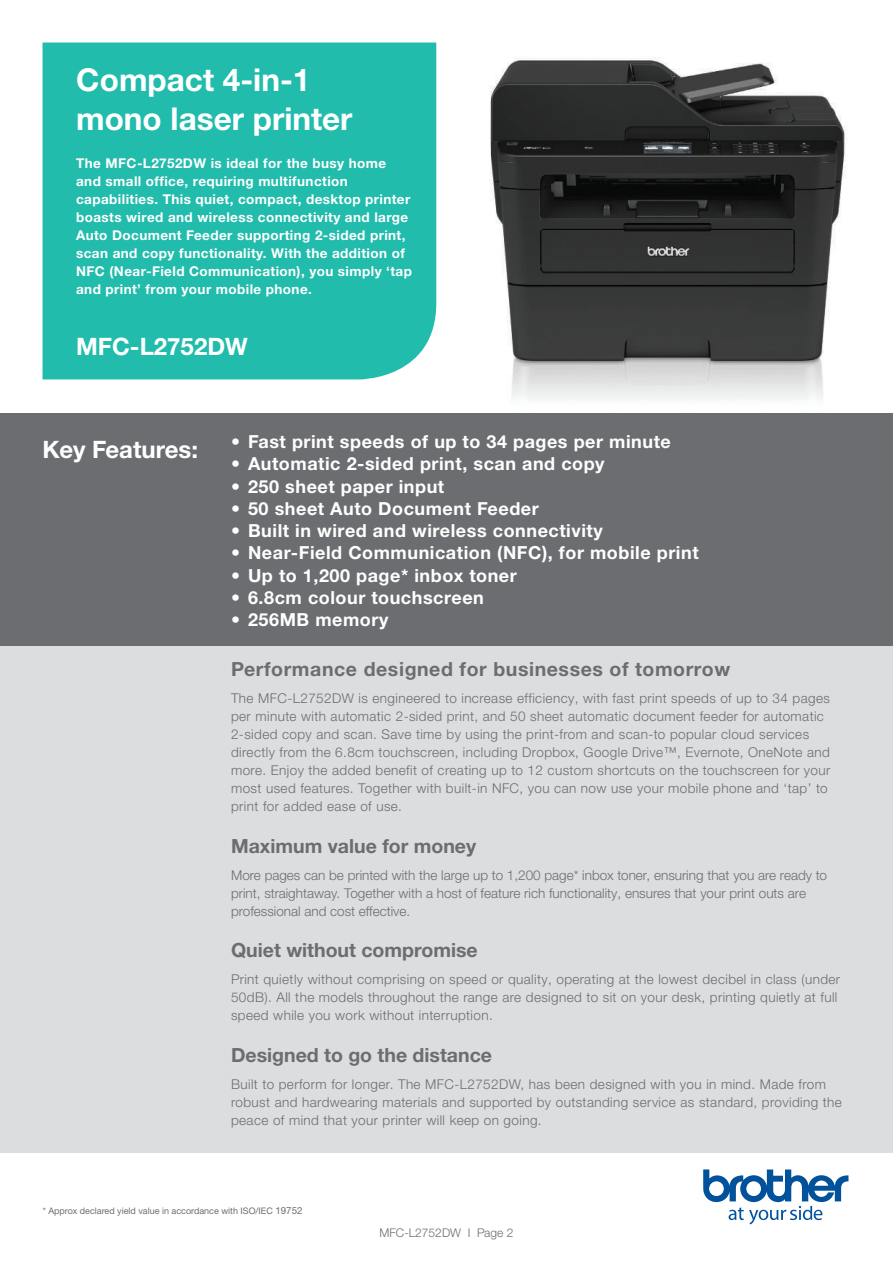
<style>
.page{position:relative;width:893px;height:1263px;background:#fff}
.page>*{position:absolute;margin:0;border:0;box-sizing:border-box;transform-origin:0 0}
.t1{font:700 31.5px/39px "Helvetica Neue LTW1 G";color:#fff}
.t2{font:700 24px "Helvetica Neue LTW1 G";color:#fff}
.t3{font:700 19.5px "Helvetica Neue LTW1 G";color:#6c6d70}
.t4{font:700 19.5px "Helvetica Neue LTW1 G";letter-spacing:.03em;color:#6c6d70}
.t5{font:700 18px "Helvetica Neue LTW1 G";letter-spacing:.03em;color:#fff}
.t6{font:300 13.5px/18px "Helvetica Neue LTW1 G";letter-spacing:.03em;color:#6c6d70}
.t7{font:700 13.5px/18px "Helvetica Neue LTW1 G";letter-spacing:.03em;color:#fff}
.t8{font:300 13.5px/18px "Helvetica Neue LTW1 G";color:#6c6d70}
.t9{font:300 12px "Helvetica Neue LTW1 G";color:#6c6d70}
.t10{font:9px "Helvetica Neue LTW1 G";color:#6c6d70}
.s1{font-size:9.75px}
</style>
<div class="page">
<img style="left:490px;top:57px;width:357px;height:343px">
<svg style="left:703px;top:1169px;width:145px;height:55px"></svg>
<div style="left:0;top:413px;width:893px;height:740px;background:#dcdddf"></div>
<div style="left:43px;top:43px;width:393px;height:336px;background:#22bcac"></div>
<div style="left:0;top:413px;width:893px;height:233px;background:#6c6d70"></div>
<h1 class="t1" style="left:76px;top:60px;width:278px">Compact 4-in-1 mono laser printer</h1>
<p class="t7" style="left:76px;top:154px;width:337px">The MFC-L2752DW is ideal for the busy home and small office, requiring multifunction capabilities. This quiet, compact, desktop printer boasts wired and wireless connectivity and large Auto Document Feeder supporting 2-sided print, scan and copy functionality. With the addition of NFC (Near-Field Communication), you simply ‘tap and print’ from your mobile phone.</p>
<h2 class="t2" style="left:76px;top:332px;width:173px">MFC-L2752DW</h2>
<h2 class="t2" style="left:43px;top:434px;width:157px">Key Features:</h2>
<h3 class="t5" style="left:231px;top:430px;width:441px">• Fast print speeds of up to 34 pages per minute</h3>
<h3 class="t5" style="left:231px;top:453px;width:375px">• Automatic 2-sided print, scan and copy</h3>
<h3 class="t5" style="left:231px;top:475px;width:215px">• 250 sheet paper input</h3>
<h3 class="t5" style="left:231px;top:497px;width:309px">• 50 sheet Auto Document Feeder</h3>
<h3 class="t5" style="left:231px;top:519px;width:373px">• Built in wired and wireless connectivity</h3>
<h3 class="t5" style="left:231px;top:542px;width:469px">• Near-Field Communication (NFC), for mobile print</h3>
<h3 class="t5" style="left:231px;top:564px;width:287px">• Up to 1,200 page* inbox toner</h3>
<h3 class="t5" style="left:231px;top:586px;width:254px">• 6.8cm colour touchscreen</h3>
<h3 class="t5" style="left:231px;top:608px;width:159px">• 256MB memory</h3>
<h3 class="t4" style="left:231px;top:657px;width:501px">Performance designed for businesses of tomorrow</h3>
<p class="t6" style="left:231px;top:689px;width:601px">The MFC-L2752DW is engineered to increase efficiency, with fast print speeds of up to 34 pages per minute with automatic 2-sided print, and 50 sheet automatic document feeder for automatic 2-sided copy and scan. Save time by using the print-from and scan-to popular cloud services directly from the 6.8cm touchscreen, including Dropbox, Google Drive™, Evernote, OneNote and more. Enjoy the added benefit of creating up to 12 custom shortcuts on the touchscreen for your most used features. Together with built-in NFC, you can now use your mobile phone and ‘tap’ to print for added ease of use.</p>
<h3 class="t3" style="left:231px;top:834px;width:247px">Maximum value for money</h3>
<p class="t8" style="left:231px;top:866px;width:597px">More pages can be printed with the large up to 1,200 page* inbox toner, ensuring that you are ready to print, straightaway. Together with a host of feature rich functionality, ensures that your print outs are professional and cost effective.</p>
<h3 class="t3" style="left:231px;top:938px;width:248px">Quiet without compromise</h3>
<p class="t6" style="left:231px;top:970px;width:611px">Print quietly without comprising on speed or quality, operating at the lowest decibel in class (under<br>50dB). All the models throughout the range are designed to sit on your desk, printing quietly at full speed while you work without interruption.</p>
<h3 class="t3" style="left:231px;top:1042px;width:262px">Designed to go the distance</h3>
<p class="t6" style="left:231px;top:1075px;width:612px">Built to perform for longer. The MFC-L2752DW, has been designed with you in mind. Made from robust and hardwearing materials and supported by outstanding service as standard, providing the peace of mind that your printer will keep on going.</p>
<p class="t10" style="left:43px;top:1205px;width:261px">* Approx declared yield value in accordance with ISO/IEC <span class="s1">19752</span></p>
<p class="t9" style="left:380px;top:1226px;width:135px">MFC-L2752DW I Page 2</p>
</div>
